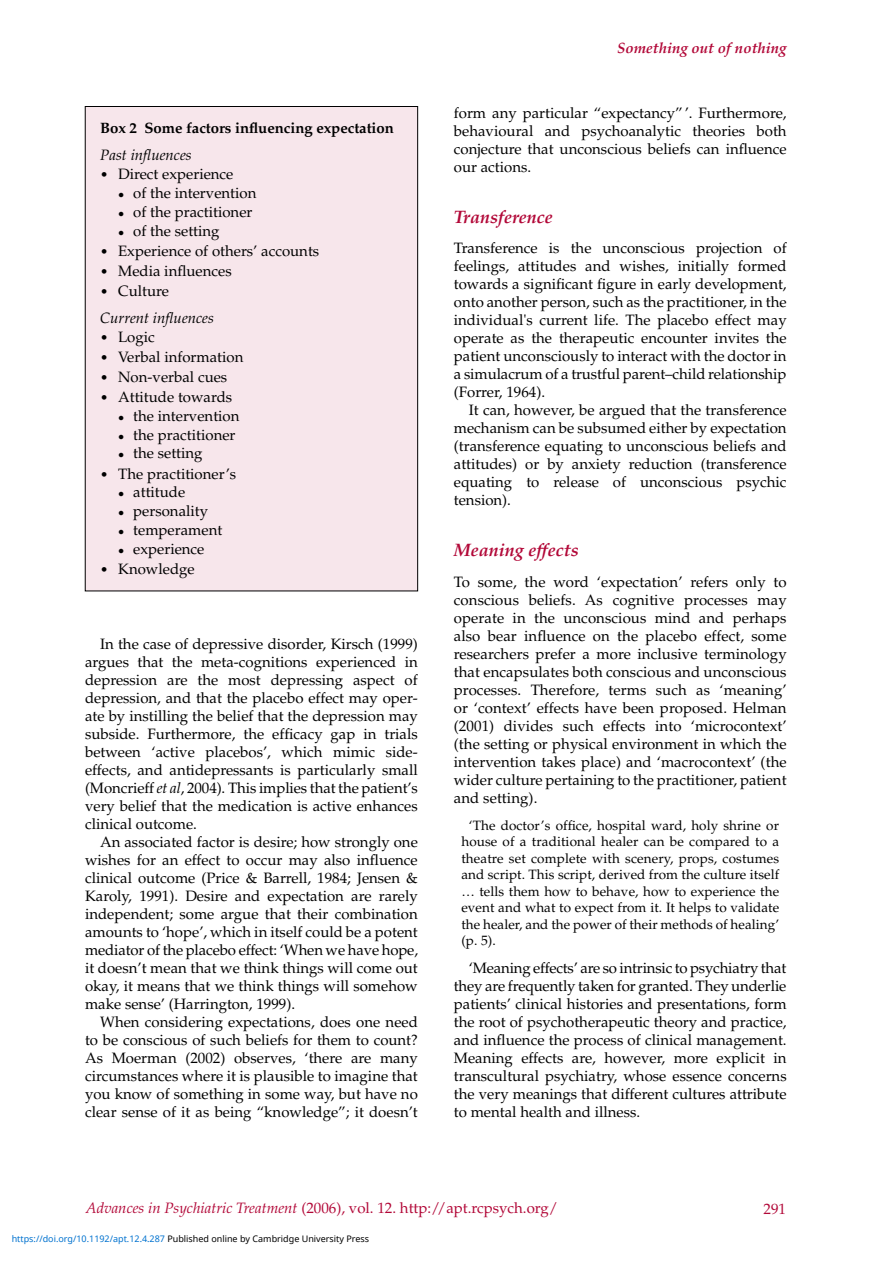
<style>
.page{position:relative;width:893px;height:1263px;background:#fff}
.page>*{position:absolute;margin:0;border:0;box-sizing:border-box;transform-origin:0 0}
.t1{font:italic 700 18px "Palatino";color:#b20838}
.t2{font:15px/18px "Palatino";color:#000;text-align:justify}
.t3{font:15px "Palatino";color:#b20838}
.t4{font:700 15px "Palatino";letter-spacing:-.005em;color:#000}
.t5{font:italic 15px "Palatino";color:#000}
.t6{font:italic 700 15px "Palatino";color:#b20838}
.t7{font:13.5px/16.5px "Palatino";letter-spacing:.005em;color:#000;text-align:justify}
.t8{font:9px "Noto Sans";color:#000}
.s1{font-family:"Newspaper Pi BT";font-size:9px}
.s2{font-style:italic}
.s3{color:#0172cf}
</style>
<div class="page">
<div style="left:85px;top:106px;width:333px;height:485px;background:#f7e6eb"></div>
<div style="left:85px;top:106px;width:333px;height:485px;border:1px solid #000"></div>
<p class="t4" style="left:100px;top:119px;width:295px">Box 2 Some factors influencing expectation</p>
<p class="t5" style="left:100px;top:147px;width:93px">Past influences</p>
<p class="t2" style="left:118px;top:165px;width:203px;line-height:19.5px;text-align:left">Direct experience<br><span class="s1">q</span> of the intervention<br><span class="s1">q</span> of the practitioner<br><span class="s1">q</span> of the setting<br>Experience of others’ accounts<br>Media influences<br>Culture</p>
<p class="t5" style="left:100px;top:309px;width:115px">Current influences</p>
<p class="t2" style="left:118px;top:327px;width:127px;line-height:19.4px;text-align:left">Logic<br>Verbal information<br>Non-verbal cues<br>Attitude towards<br><span class="s1">q</span> the intervention <span class="s1">q</span> the practitioner <span class="s1">q</span> the setting<br>The practitioner’s <span class="s1">q</span> attitude<br><span class="s1">q</span> personality<br><span class="s1">q</span> temperament<br><span class="s1">q</span> experience<br>Knowledge</p>
<p class="t7" style="left:100px;top:167px;width:10px">•</p>
<p class="t7" style="left:100px;top:241px;width:10px;line-height:20.1px">• • •</p>
<p class="t7" style="left:100px;top:327px;width:10px;line-height:20.1px">• • • •</p>
<p class="t7" style="left:100px;top:466px;width:10px">•</p>
<p class="t7" style="left:100px;top:561px;width:10px">•</p>
<p class="t2" style="left:85px;top:635px;width:334px;text-indent:15px">In the case of depressive disorder, Kirsch (1999) argues that the meta-cognitions experienced in de-pression are the most depressing aspect of depression, and that the placebo effect may oper&shy;ate by instilling the belief that the depression may subside. Furthermore, the efficacy gap in trials between ‘active placebos’, which mimic side&shy;effects, and antidepressants is particularly small (Moncrieff <span class="s2">et al</span>, 2004). This implies that the patient’s very belief that the medication is active enhances clinical outcome.</p>
<p class="t2" style="left:85px;top:833px;width:335px;text-indent:15px">An associated factor is desire; how strongly one wishes for an effect to occur may also influence clinical outcome (Price &amp; Barrell, 1984; Jensen &amp; Karoly, 1991). Desire and expectation are rarely indepen-dent; some argue that their combination amounts to ‘hope’, which in itself could be a potent mediator of the placebo effect: ‘When we have hope, it doesn’t mean that we think things will come out okay, it means that we think things will somehow make sense’ (Harrington, 1999).</p>
<p class="t2" style="left:85px;top:1013px;width:334px;text-indent:15px">When considering expectations, does one need to be conscious of such beliefs for them to count?<br>As Moerman (2002) observes, ‘there are many circumstances where it is plausible to imagine that you know of something in some way, but have no clear sense of it as being “knowledge”; it doesn’t</p>
<p class="t6" style="left:617px;top:40px;width:171px">Something out of nothing</p>
<p class="t2" style="left:454px;top:104px;width:334px">form any particular “expectancy” ’. Furthermore, behavioural and psychoanalytic theories both conjecture that unconscious beliefs can influence our actions.</p>
<p class="t1" style="left:454px;top:206px;width:100px">Transference</p>
<p class="t2" style="left:454px;top:239px;width:334px">Transference is the unconscious projection of feelings, attitudes and wishes, initially formed towards a significant figure in early development, onto another person, such as the practitioner, in the individual's current life. The placebo effect may operate as the therapeutic encounter invites the patient unconsciously to interact with the doctor in a simulacrum of a trustful parent–child relationship (Forrer, 1964).</p>
<p class="t2" style="left:454px;top:401px;width:334px;text-indent:15px">It can, however, be argued that the transference mechanism can be subsumed either by expectation (transference equating to unconscious beliefs and attitudes) or by anxiety reduction (transference equating to release of unconscious psychic tension).</p>
<p class="t1" style="left:454px;top:539px;width:126px">Meaning effects</p>
<p class="t2" style="left:454px;top:573px;width:334px">To some, the word ‘expectation’ refers only to conscious beliefs. As cognitive processes may operate in the unconscious mind and perhaps also bear influence on the placebo effect, some researchers prefer a more inclusive terminology that encapsulates both conscious and unconscious processes. Therefore, terms such as ‘meaning’ or ‘context’ effects have been proposed. Helman (2001) divides such effects into ‘microcontext’ (the setting or physical environment in which the intervention takes place) and ‘macrocontext’ (the wider culture pertaining to the practitioner, patient and setting).</p>
<p class="t7" style="left:461px;top:817px;width:319px;text-indent:8px">‘The doctor’s office, hospital ward, holy shrine or house of a traditional healer can be compared to a theatre set complete with scenery, props, costumes and script. This script, derived from the culture itself … tells them how to behave, how to experience the event and what to expect from it. It helps to validate the healer, and the power of their methods of healing’ (p. 5).</p>
<p class="t2" style="left:454px;top:959px;width:334px;text-indent:15px">‘Meaning effects’ are so intrinsic to psychiatry that they are frequently taken for granted. They underlie patients’ clinical histories and presentations, form the root of psychotherapeutic theory and practice, and influence the process of clinical management.<br>Meaning effects are, however, more explicit in transcultural psychiatry, whose essence concerns the very meanings that different cultures attribute to mental health and illness.</p>
<p class="t3" style="left:86px;top:1199px;width:474px"><span class="s2">Advances in Psychiatric Treatment</span> (2006), vol. 12. http://apt.rcpsych.org/</p>
<p class="t3" style="left:764px;top:1200px;width:24px">291</p>
<p class="t8" style="left:12px;top:1232px;width:359px"><span class="s3">https://doi.org/10.1192/apt.12.4.287</span> Published online by Cambridge University Press</p>
</div>
